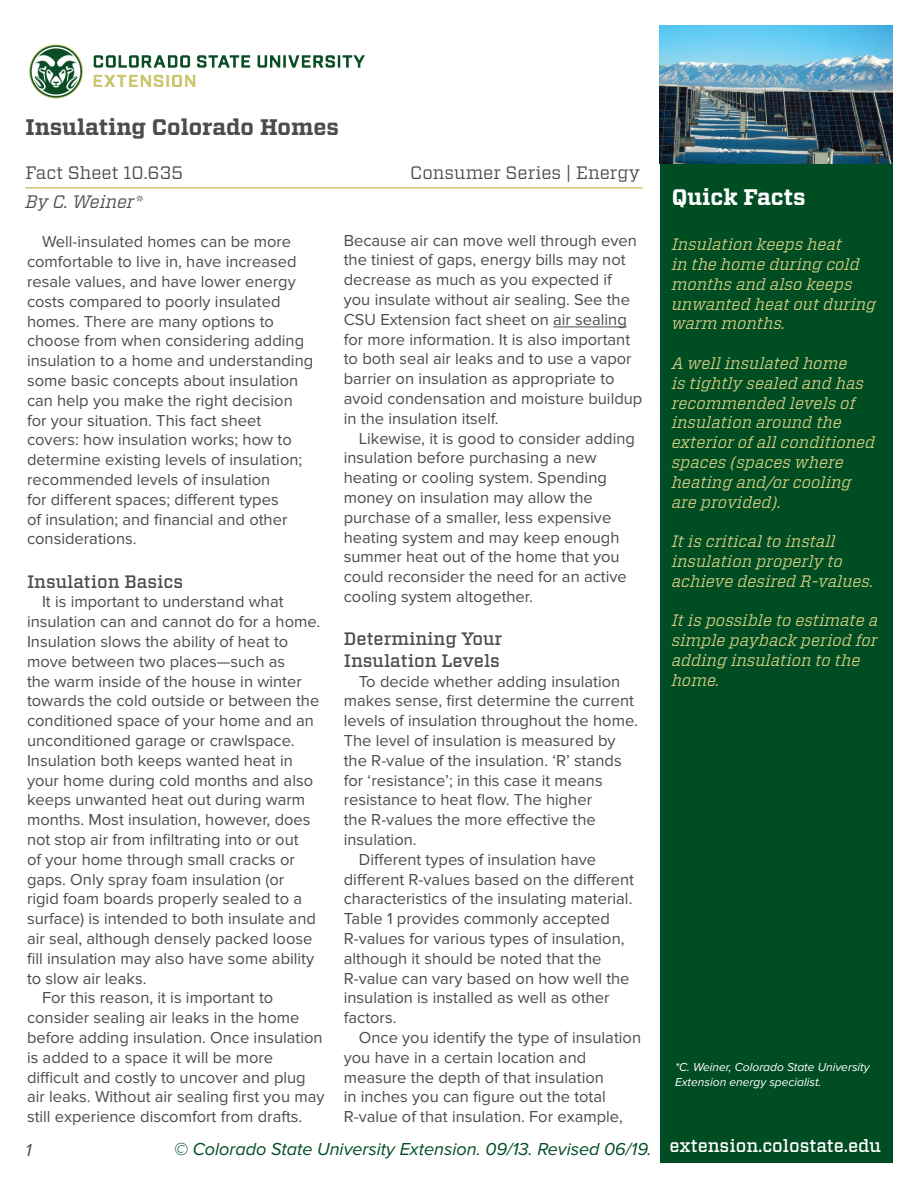
<style>
.page{position:relative;width:918px;height:1188px;background:#fff}
.page>*{position:absolute;margin:0;border:0;box-sizing:border-box;transform-origin:0 0}
.t1{font:700 22.5px "Vitesse";color:#4b4c4d}
.t2{font:700 22.5px "Vitesse";color:#fff}
.t3{font:italic 18px "Proxima Nova";color:#004c23}
.t4{font:500 18px/21.6px "Vitesse";color:#4b4c4d}
.t5{font:18px "Vitesse";color:#4b4c4d}
.t6{font:500 18px "Vitesse";color:#fff}
.t7{font:italic 18px "Vitesse";color:#4b4c4d}
.t8{font:italic 18px "Proxima Nova";color:#4b4c4d}
.t9{font:16.5px/19.8px "Proxima Nova";color:#4b4c4d}
.t10{font:italic 16.5px/19.8px "Vitesse";color:#d3cd80}
.t11{font:italic 12px/14.4px "Proxima Nova";color:#fff}
</style>
<div class="page">
<div style="left:660px;top:164px;width:232px;height:998px;background:#004c23"></div>
<img style="left:29px;top:44px;width:336px;height:55px">
<img style="left:660px;top:26px;width:232px;height:138px">
<hr style="left:26px;top:187px;width:617px;height:2px;background:#ccc56e">
<hr style="left:553px;top:327px;width:74px;height:1px;background:#4b4c4d">
<h1 class="t1" style="left:26px;top:112px;width:315px">Insulating Colorado Homes</h1>
<p class="t5" style="left:26px;top:161px;width:159px">Fact Sheet 10.635</p>
<p class="t5" style="left:410px;top:161px;width:231px">Consumer Series | Energy</p>
<p class="t7" style="left:26px;top:190px;width:119px">By C. Weiner*</p>
<p class="t9" style="left:27px;top:232px;width:288px;text-indent:15px">Well-insulated homes can be more comfortable to live in, have increased resale values, and have lower energy costs compared to poorly insulated homes. There are many options to choose from when considering adding insulation to a home and understanding some basic concepts about insulation can help you make the right decision for your situation. This fact sheet covers: how insulation works; how to determine existing levels of insulation; recommended levels of insulation<br>for different spaces; different types<br>of insulation; and financial and other considerations.</p>
<p class="t4" style="left:27px;top:571px;width:158px">Insulation Basics</p>
<p class="t9" style="left:42px;top:592px;width:243px">It is important to understand what</p>
<p class="t9" style="left:27px;top:612px;width:295px">insulation can and cannot do for a home.</p>
<p class="t9" style="left:27px;top:632px;width:263px">Insulation slows the ability of heat to</p>
<p class="t9" style="left:27px;top:652px;width:260px">move between two places—such as</p>
<p class="t9" style="left:27px;top:671px;width:276px">the warm inside of the house in winter</p>
<p class="t9" style="left:27px;top:691px;width:294px">towards the cold outside or between the</p>
<p class="t9" style="left:27px;top:711px;width:288px">conditioned space of your home and an</p>
<p class="t9" style="left:27px;top:731px;width:269px">unconditioned garage or crawlspace.</p>
<p class="t9" style="left:27px;top:751px;width:267px">Insulation both keeps wanted heat in</p>
<p class="t9" style="left:27px;top:770px;width:288px">your home during cold months and also</p>
<p class="t9" style="left:27px;top:790px;width:280px">keeps unwanted heat out during warm</p>
<p class="t9" style="left:27px;top:810px;width:285px">months. Most insulation, however, does</p>
<p class="t9" style="left:27px;top:830px;width:273px">not stop air from infiltrating into or out</p>
<p class="t9" style="left:27px;top:850px;width:270px">of your home through small cracks or</p>
<p class="t9" style="left:27px;top:869px;width:259px">gaps. Only spray foam insulation (or</p>
<p class="t9" style="left:27px;top:889px;width:277px">rigid foam boards properly sealed to a</p>
<p class="t9" style="left:27px;top:909px;width:290px">surface) is intended to both insulate and</p>
<p class="t9" style="left:27px;top:929px;width:287px">air seal, although densely packed loose</p>
<p class="t9" style="left:27px;top:949px;width:289px">fill insulation may also have some ability</p>
<p class="t9" style="left:27px;top:968px;width:121px">to slow air leaks.</p>
<p class="t9" style="left:42px;top:988px;width:233px">For this reason, it is important to</p>
<p class="t9" style="left:27px;top:1008px;width:274px">consider sealing air leaks in the home</p>
<p class="t9" style="left:27px;top:1028px;width:297px">before adding insulation. Once insulation</p>
<p class="t9" style="left:27px;top:1048px;width:248px">is added to a space it will be more</p>
<p class="t9" style="left:27px;top:1067px;width:280px">difficult and costly to uncover and plug</p>
<p class="t9" style="left:27px;top:1087px;width:299px">air leaks. Without air sealing first you may</p>
<p class="t9" style="left:27px;top:1107px;width:277px">still experience discomfort from drafts.</p>
<p class="t9" style="left:344px;top:230px;width:300px">Because air can move well through even the tiniest of gaps, energy bills may not decrease as much as you expected if you insulate without air sealing. See the CSU Extension fact sheet on air sealing for more information. It is also important to both seal air leaks and to use a vapor barrier on insulation as appropriate to avoid condensation and moisture buildup in the insulation itself.</p>
<p class="t9" style="left:344px;top:428px;width:293px;text-indent:15px">Likewise, it is good to consider adding insulation before purchasing a new heating or cooling system. Spending money on insulation may allow the purchase of a smaller, less expensive heating system and may keep enough summer heat out of the home that you could reconsider the need for an active cooling system altogether.</p>
<p class="t4" style="left:344px;top:628px;width:160px">Determining Your<br>Insulation Levels</p>
<p class="t9" style="left:359px;top:671px;width:263px">To decide whether adding insulation</p>
<p class="t9" style="left:344px;top:691px;width:292px">makes sense, first determine the current</p>
<p class="t9" style="left:344px;top:711px;width:296px">levels of insulation throughout the home.</p>
<p class="t9" style="left:344px;top:731px;width:273px">The level of insulation is measured by</p>
<p class="t9" style="left:344px;top:751px;width:279px">the R-value of the insulation. ‘R’ stands</p>
<p class="t9" style="left:344px;top:770px;width:260px">for ‘resistance’; in this case it means</p>
<p class="t9" style="left:344px;top:790px;width:250px">resistance to heat flow. The higher</p>
<p class="t9" style="left:344px;top:810px;width:254px">the R-values the more effective the</p>
<p class="t9" style="left:344px;top:830px;width:74px">insulation.</p>
<p class="t9" style="left:359px;top:850px;width:239px">Different types of insulation have</p>
<p class="t9" style="left:344px;top:869px;width:292px">different R-values based on the different</p>
<p class="t9" style="left:344px;top:889px;width:290px">characteristics of the insulating material.</p>
<p class="t9" style="left:344px;top:909px;width:268px">Table 1 provides commonly accepted</p>
<p class="t9" style="left:344px;top:929px;width:282px">R-values for various types of insulation,</p>
<p class="t9" style="left:344px;top:949px;width:259px">although it should be noted that the</p>
<p class="t9" style="left:344px;top:968px;width:287px">R-value can vary based on how well the</p>
<p class="t9" style="left:344px;top:988px;width:267px">insulation is installed as well as other</p>
<p class="t9" style="left:344px;top:1008px;width:54px">factors.</p>
<p class="t9" style="left:359px;top:1028px;width:284px">Once you identify the type of insulation</p>
<p class="t9" style="left:344px;top:1048px;width:244px">you have in a certain location and</p>
<p class="t9" style="left:344px;top:1067px;width:262px">measure the depth of that insulation</p>
<p class="t9" style="left:344px;top:1087px;width:264px">in inches you can figure out the total</p>
<p class="t9" style="left:344px;top:1107px;width:281px">R-value of that insulation. For example,</p>
<h1 class="t2" style="left:672px;top:182px;width:135px">Quick Facts</h1>
<p class="t10" style="left:672px;top:234px;width:206px">Insulation keeps heat<br>in the home during cold months and also keeps unwanted heat out during warm months.</p>
<p class="t10" style="left:672px;top:353px;width:205px">A well insulated home<br>is tightly sealed and has recommended levels of insulation around the exterior of all conditioned spaces (spaces where heating and/or cooling are provided).</p>
<p class="t10" style="left:672px;top:531px;width:203px">It is critical to install insulation properly to achieve desired R-values.</p>
<p class="t10" style="left:672px;top:610px;width:208px">It is possible to estimate a simple payback period for adding insulation to the home.</p>
<p class="t11" style="left:675px;top:1060px;width:196px">*C. Weiner, Colorado State University<br>Extension energy specialist.</p>
<p class="t8" style="left:26px;top:1140px;width:8px">1</p>
<p class="t6" style="left:670px;top:1134px;width:213px">extension.colostate.edu</p>
<p class="t3" style="left:174px;top:1139px;width:479px">© Colorado State University Extension. 09/13. Revised 06/19.</p>
</div>
